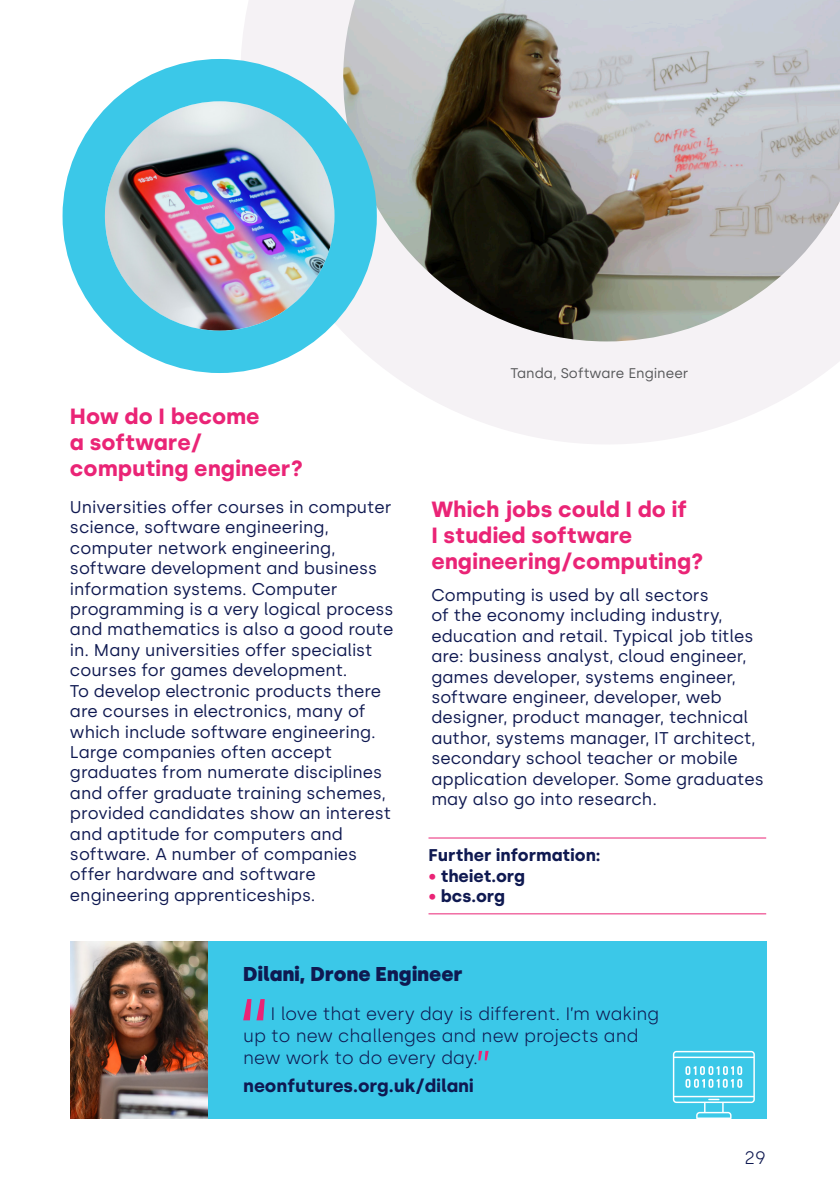
<style>
.page{position:relative;width:840px;height:1191px;background:#fff}
.page>*{position:absolute;margin:0;border:0;box-sizing:border-box;transform-origin:0 0}
.copy_9pt{font:700 22px/26px "Silka";color:#ea2476}
.t1{font:900 20px "Silka";color:#0f1951}
.t2{font:300 18px/22px "Silka";color:#0f1951}
.t3{font:700 18px "Silka";color:#0f1951}
.copy_9pt-2{font:17px/20.4px "Silka";color:#0f1951}
.copy_9pt-3{font:700 17px "Silka";color:#0f1951}
.copy_9pt-4{font:14px "Silka";color:#57585a}
.s1{color:#ea2476}
</style>
<div class="page">
<svg style="left:240px;top:0;width:599px;height:444px;fill:#f5f2f5"></svg>
<img style="left:343px;top:0;width:496px;height:341px">
<div style="left:71px;top:941px;width:695px;height:178px;background:#3bc8e8"></div>
<img style="left:71px;top:941px;width:136px;height:178px">
<svg style="left:243px;top:999px;width:21px;height:21px"></svg>
<svg style="left:478px;top:1051px;width:10px;height:9px"></svg>
<hr style="left:428px;top:837px;width:337px;height:1px;background:#ea2476">
<hr style="left:428px;top:913px;width:337px;height:1px;background:#ea2476">
<svg style="left:672px;top:1050px;width:82px;height:69px"></svg>
<img style="left:105px;top:101px;width:229px;height:230px;border-radius:115px">
<div style="left:62px;top:59px;width:314px;height:314px;border:42px solid #3bc8e8;border-radius:50%"></div>
<p class="copy_9pt-4" style="left:510px;top:365px;width:179px">Tanda, Software Engineer</p>
<p class="copy_9pt" style="left:70px;top:403px;width:234px">How do I become<br>a software/ computing engineer?</p>
<p class="copy_9pt-2" style="left:70px;top:497px;width:325px">Universities offer courses in computer science, software engineering, computer network engineering, software development and business information systems. Computer programming is a very logical process and mathematics is also a good route in. Many universities offer specialist courses for games development.<br>To develop electronic products there are courses in electronics, many of which include software engineering.<br>Large companies often accept graduates from numerate disciplines and offer graduate training schemes, provided candidates show an interest and aptitude for computers and software. A number of companies offer hardware and software engineering apprenticeships.</p>
<p class="copy_9pt" style="left:431px;top:496px;width:273px">Which jobs could I do if<br>I studied software engineering/computing?</p>
<p class="copy_9pt-2" style="left:431px;top:585px;width:333px">Computing is used by all sectors<br>of the economy including industry, education and retail. Typical job titles are: business analyst, cloud engineer, games developer, systems engineer, software engineer, developer, web designer, product manager, technical author, systems manager, IT architect, secondary school teacher or mobile application developer. Some graduates may also go into research.</p>
<p class="copy_9pt-3" style="left:428px;top:845px;width:173px">Further information:</p>
<p class="copy_9pt-3" style="left:428px;top:865px;width:98px"><span class="s1">•</span> theiet.org</p>
<p class="copy_9pt-3" style="left:428px;top:886px;width:78px"><span class="s1">•</span> bcs.org</p>
<p class="t1" style="left:243px;top:962px;width:221px">Dilani, Drone Engineer</p>
<p class="t2" style="left:243px;top:1003px;width:417px;text-indent:27px">I love that every day is different. I’m waking up to new challenges and new projects and new work to do every day.</p>
<p class="t3" style="left:243px;top:1075px;width:232px">neonfutures.org.uk/dilani</p>
<p class="t2" style="left:744px;top:1146px;width:23px">29</p>
</div>
